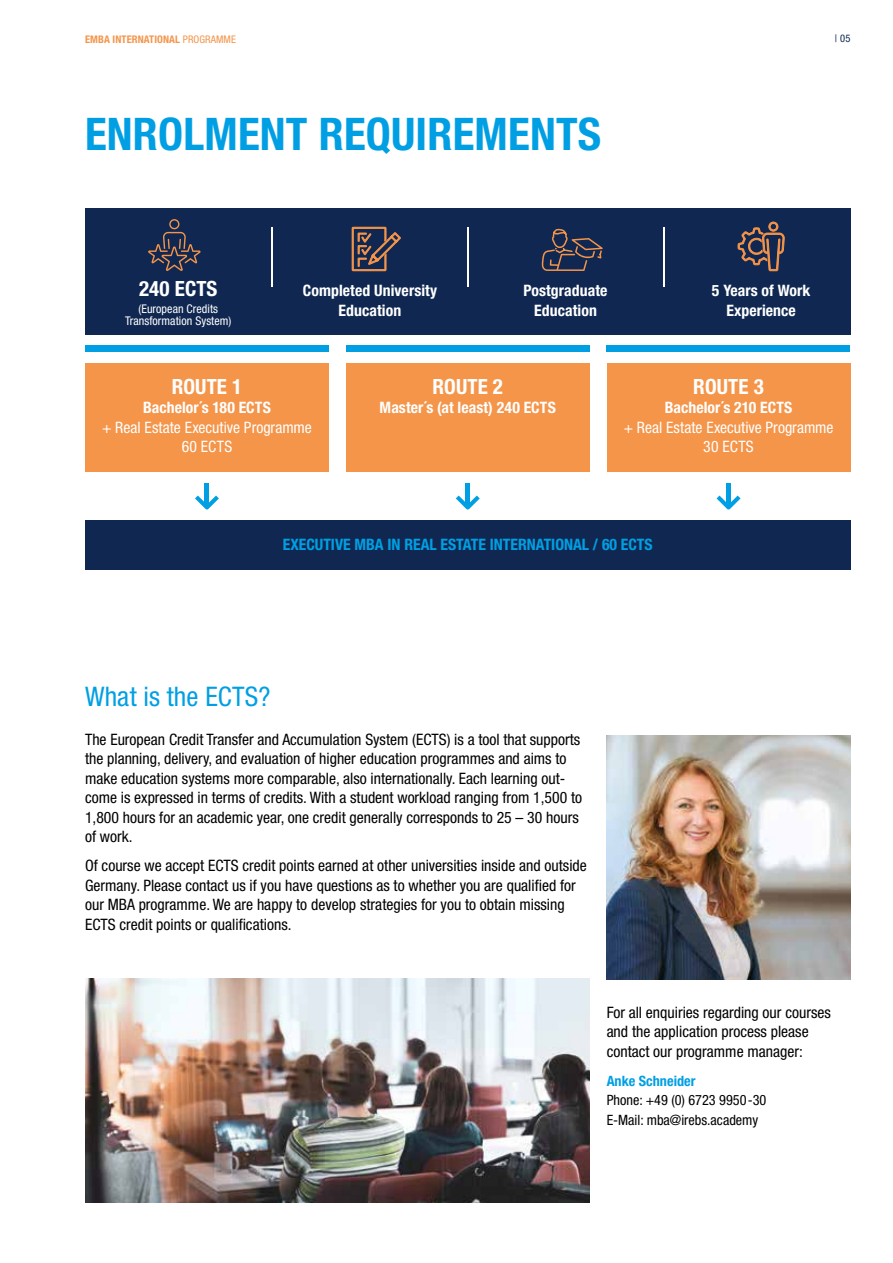
<style>
.page{position:relative;width:893px;height:1263px;background:#fff}
.page>*{position:absolute;margin:0;border:0;box-sizing:border-box;transform-origin:0 0}
.t1{font:700 condensed 45px "Helvetica Neue LT Pro";letter-spacing:.005em;color:#009fe3}
.t2{font:condensed 27px "Helvetica Neue LT Pro";letter-spacing:.005em;color:#009fe3}
.t3{font:700 condensed 21px "Helvetica Neue LT Pro";letter-spacing:.005em;color:#fff}
.t4{font:condensed 15.75px/19.5px "Helvetica Neue LT Pro";color:#000}
.t5{font:700 condensed 15.75px/19.5px "Helvetica Neue LT Pro";letter-spacing:.005em;color:#fff;text-align:center}
.t6{font:condensed 15.75px/19.5px "Helvetica Neue LT Pro";letter-spacing:.005em;color:#fff;text-align:center}
.t7{font:700 condensed 15.75px "Helvetica Neue LT Pro";color:#009fe3}
.t8{font:condensed 14.25px/19.5px "Helvetica Neue LT Pro";color:#000}
.t9{font:700 condensed 14.25px "Helvetica Neue LT Pro";color:#009fe3}
.t10{font:condensed 12px/12px "Helvetica Neue LT Pro";letter-spacing:.005em;color:#fff;text-align:center}
.t11{font:700 condensed 10.5px "Helvetica Neue LT Pro";letter-spacing:.01em;color:#f4954a}
.t12{font:condensed 10.5px "Helvetica Neue LT Pro";color:#102851}
.s1{font-weight:400}
</style>
<div class="page">
<div style="left:85px;top:208px;width:765px;height:127px;background:#102851"></div>
<hr style="left:271px;top:227px;width:2px;height:60px;background:#fff">
<hr style="left:467px;top:227px;width:1px;height:60px;background:#fff">
<hr style="left:663px;top:227px;width:2px;height:60px;background:#fff">
<svg style="left:148px;top:219px;width:53px;height:52px"></svg>
<svg style="left:352px;top:227px;width:49px;height:44px"></svg>
<svg style="left:542px;top:229px;width:61px;height:42px"></svg>
<svg style="left:738px;top:222px;width:47px;height:50px"></svg>
<img style="left:85px;top:979px;width:505px;height:224px">
<img style="left:607px;top:736px;width:243px;height:244px">
<div style="left:85px;top:363px;width:244px;height:109px;background:#f4954a"></div>
<div style="left:346px;top:363px;width:244px;height:109px;background:#f4954a"></div>
<div style="left:607px;top:363px;width:243px;height:109px;background:#f4954a"></div>
<div style="left:85px;top:520px;width:765px;height:49px;background:#102851"></div>
<hr style="left:205px;top:483px;width:4px;height:24px;background:#009fe3">
<svg style="left:195px;top:495px;width:24px;height:15px"></svg>
<hr style="left:466px;top:483px;width:4px;height:24px;background:#009fe3">
<svg style="left:456px;top:495px;width:24px;height:15px"></svg>
<div style="left:726px;top:483px;width:5px;height:24px;background:#009fe3"></div>
<svg style="left:717px;top:495px;width:23px;height:15px"></svg>
<div style="left:85px;top:346px;width:243px;height:6px;background:#009fe3"></div>
<div style="left:346px;top:346px;width:243px;height:6px;background:#009fe3"></div>
<div style="left:607px;top:346px;width:243px;height:6px;background:#009fe3"></div>
<p class="t11" style="left:85px;top:32px;width:152px">EMBA INTERNATIONAL <span class="s1">PROGRAMME</span></p>
<p class="t12" style="left:835px;top:32px;width:17px">| 05</p>
<h1 class="t1" style="left:85px;top:107px;width:518px">ENROLMENT REQUIREMENTS</h1>
<h3 class="t3" style="left:139px;top:276px;width:80px">240 ECTS</h3>
<p class="t10" style="left:125px;top:302px;width:108px">(European Credits<br>Transformation System)</p>
<p class="t5" style="left:303px;top:280px;width:136px">Completed University<br>Education</p>
<p class="t5" style="left:524px;top:280px;width:85px">Postgraduate<br>Education</p>
<p class="t5" style="left:712px;top:280px;width:100px">5 Years of Work<br>Experience</p>
<h3 class="t3" style="left:172px;top:373px;width:72px">ROUTE 1</h3>
<p class="t5" style="left:143px;top:397px;width:129px">Bachelor´s 180 ECTS</p>
<p class="t6" style="left:102px;top:417px;width:211px">+ Real Estate Executive Programme<br>60 ECTS</p>
<h3 class="t3" style="left:432px;top:373px;width:72px">ROUTE 2</h3>
<p class="t5" style="left:380px;top:397px;width:178px">Master´s (at least) 240 ECTS</p>
<h3 class="t3" style="left:693px;top:373px;width:72px">ROUTE 3</h3>
<p class="t5" style="left:665px;top:397px;width:129px">Bachelor´s 210 ECTS</p>
<p class="t6" style="left:624px;top:417px;width:211px">+ Real Estate Executive Programme<br>30 ECTS</p>
<p class="t7" style="left:283px;top:534px;width:371px">EXECUTIVE MBA IN REAL ESTATE INTERNATIONAL / 60 ECTS</p>
<h2 class="t2" style="left:85px;top:680px;width:187px">What is the ECTS?</h2>
<p class="t4" style="left:85px;top:729px;width:499px">The European Credit Transfer and Accumulation System (ECTS) is a tool that supports the planning, delivery, and evaluation of higher education programmes and aims to make education systems more comparable, also internationally. Each learning out&shy;come is expressed in terms of credits. With a student workload ranging from 1,500 to 1,800 hours for an academic year, one credit generally corresponds to 25 – 30 hours of work.</p>
<p class="t4" style="left:85px;top:856px;width:503px">Of course we accept ECTS credit points earned at other universities inside and outside Germany. Please contact us if you have questions as to whether you are qualified for our MBA programme. We are happy to develop strategies for you to obtain missing ECTS credit points or qualifications.</p>
<p class="t4" style="left:607px;top:1002px;width:226px">For all enquiries regarding our courses and the application process please contact our programme manager:</p>
<p class="t9" style="left:607px;top:1072px;width:90px">Anke Schneider</p>
<p class="t8" style="left:607px;top:1090px;width:161px">Phone: +49 (0) 6723 9950-30<br>E-Mail: mba@irebs.academy</p>
</div>
